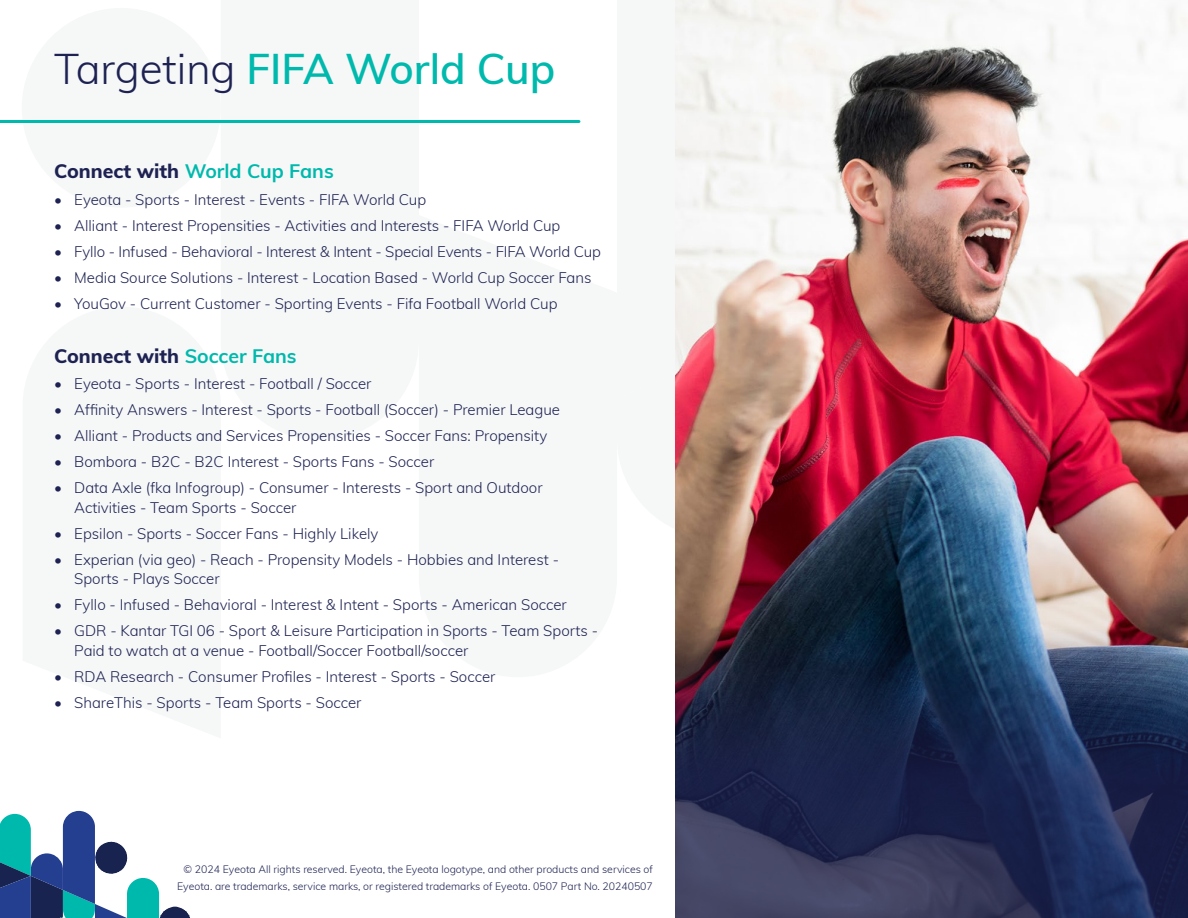
<style>
.page{position:relative;width:1188px;height:918px;background:#fff}
.page>*{position:absolute;margin:0;border:0;box-sizing:border-box;transform-origin:0 0}
.t1{font:600 42px "Muli";color:#00b9ad}
.t2{font:700 19.5px "Muli";color:#00b9ad}
.t3{font:800 19.5px "Muli";color:#1d2252}
.t4{font:300 15px/19.5px "Muli";color:#1d2252}
.t5{font:300 10.5px/16.5px "Muli";color:#1d2252;text-align:right}
.s1{font-weight:300;color:#1d2252}
.s2{font-weight:800;color:#1d2252}
.s3{font-weight:700;color:#00b9ad}
</style>
<div class="page">
<div style="left:22px;top:8px;width:199px;height:200px;background:#f6f7f7;border-radius:50%"></div>
<svg style="left:0;top:811px;width:190px;height:107px"></svg>
<hr style="left:0;top:120px;width:579px;height:3px;background:#00b9ad">
<img style="left:675px;top:0;width:513px;height:607px">
<svg style="left:675px;top:607px;width:513px;height:311px"></svg>
<h1 class="t1" style="left:54px;top:38px;width:503px"><span class="s1">Targeting</span> FIFA World Cup</h1>
<h2 class="t2" style="left:54px;top:157px;width:281px"><span class="s2">Connect with</span> World Cup Fans</h2>
<p class="t4" style="left:54px;top:189px;width:374px">• Eyeota - Sports - Interest - Events - FIFA World Cup</p>
<p class="t4" style="left:54px;top:215px;width:508px">• Alliant - Interest Propensities - Activities and Interests - FIFA World Cup</p>
<p class="t4" style="left:54px;top:241px;width:548px">• Fyllo - Infused - Behavioral - Interest &amp; Intent - Special Events - FIFA World Cup</p>
<p class="t4" style="left:54px;top:267px;width:539px">• Media Source Solutions - Interest - Location Based - World Cup Soccer Fans</p>
<p class="t4" style="left:54px;top:293px;width:505px">• YouGov - Current Customer - Sporting Events - Fifa Football World Cup</p>
<h2 class="t3" style="left:54px;top:342px;width:244px">Connect with <span class="s3">Soccer Fans</span></h2>
<p class="t4" style="left:54px;top:373px;width:319px">• Eyeota - Sports - Interest - Football / Soccer</p>
<p class="t4" style="left:54px;top:399px;width:508px">• Affinity Answers - Interest - Sports - Football (Soccer) - Premier League</p>
<p class="t4" style="left:54px;top:425px;width:495px">• Alliant - Products and Services Propensities - Soccer Fans: Propensity</p>
<p class="t4" style="left:54px;top:451px;width:382px">• Bombora - B2C - B2C Interest - Sports Fans - Soccer</p>
<p class="t4" style="left:74px;top:477px;width:470px;text-indent:-20px">• Data Axle (fka Infogroup) - Consumer - Interests - Sport and Outdoor<br>Activities - Team Sports - Soccer</p>
<p class="t4" style="left:54px;top:523px;width:326px">• Epsilon - Sports - Soccer Fans - Highly Likely</p>
<p class="t4" style="left:74px;top:549px;width:486px;text-indent:-20px">• Experian (via geo) - Reach - Propensity Models - Hobbies and Interest -<br>Sports - Plays Soccer</p>
<p class="t4" style="left:54px;top:594px;width:514px">• Fyllo - Infused - Behavioral - Interest &amp; Intent - Sports - American Soccer</p>
<p class="t4" style="left:74px;top:620px;width:525px;text-indent:-20px">• GDR - Kantar TGI 06 - Sport &amp; Leisure Participation in Sports - Team Sports -<br>Paid to watch at a venue - Football/Soccer Football/soccer</p>
<p class="t4" style="left:54px;top:666px;width:443px">• RDA Research - Consumer Profiles - Interest - Sports - Soccer</p>
<p class="t4" style="left:54px;top:692px;width:309px">• ShareThis - Sports - Team Sports - Soccer</p>
<p class="t5" style="left:177px;top:861px;width:477px">© 2024 Eyeota All rights reserved. Eyeota, the Eyeota logotype, and other products and services of<br>Eyeota. are trademarks, service marks, or registered trademarks of Eyeota. 0507 Part No. 20240507</p>
</div>
